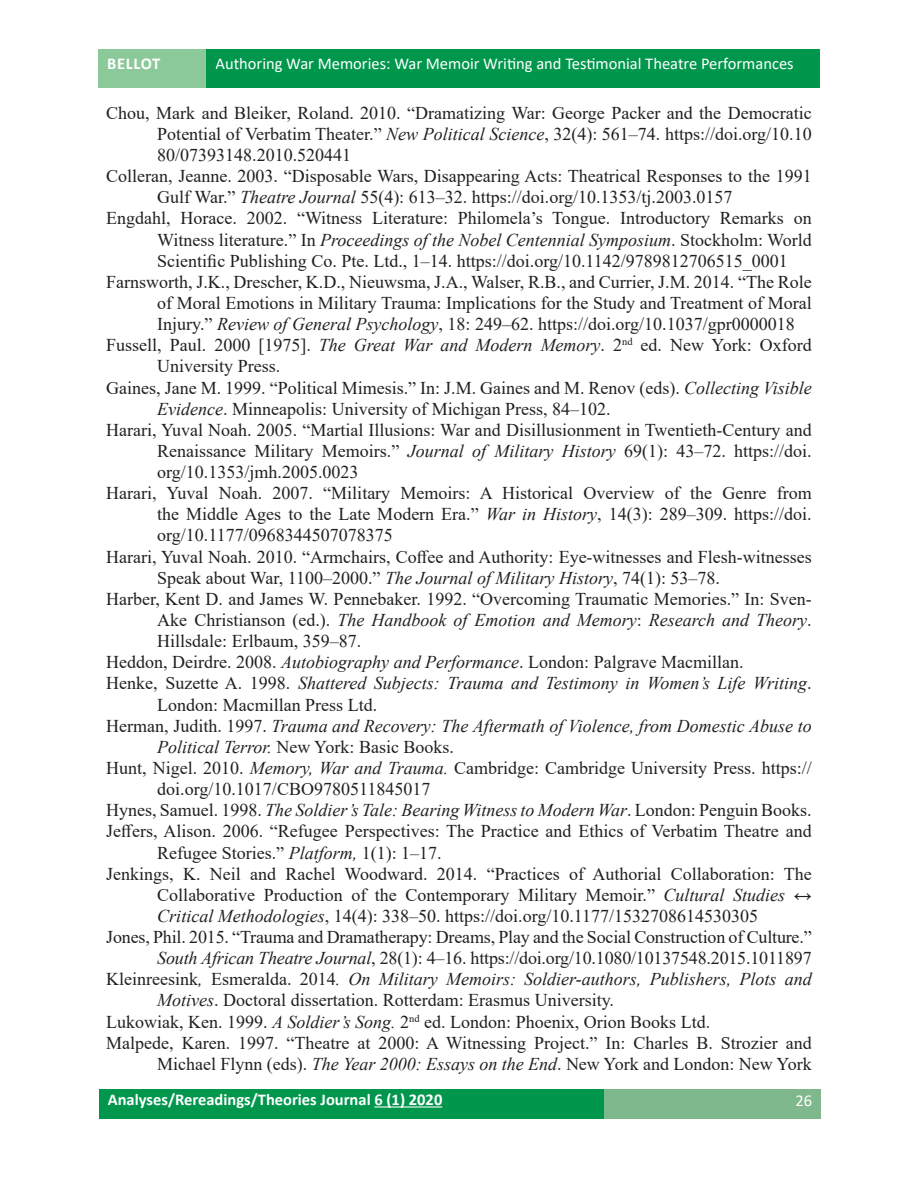
<style>
.page{position:relative;width:918px;height:1188px;background:#fff}
.page>*{position:absolute;margin:0;border:0;box-sizing:border-box;transform-origin:0 0}
.literatura_tekst{font:18px/21.1px "Times New Roman";color:#231f20;text-align:justify}
.literatura_tekst-2{font:italic 18px/21.1px "Times New Roman";color:#231f20}
.t1{font:16.5px "Calibri";color:#fff}
.t2{font:700 16.5px "Calibri";color:#fff}
.s1{font-style:italic}
.s2{font-style:normal}
</style>
<div class="page">
<div style="left:99px;top:50px;width:108px;height:38px;background:#8cc99a"></div>
<div style="left:206px;top:50px;width:614px;height:38px;background:#00974d"></div>
<div style="left:604px;top:1089px;width:217px;height:29px;background:#7fb88d"></div>
<div style="left:99px;top:1089px;width:505px;height:29px;background:#00974d"></div>
<hr style="left:374px;top:1106px;width:68px;height:2px;background:#fff">
<p class="t2" style="left:107px;top:51px;width:55px">BELLOT</p>
<p class="t1" style="left:215px;top:52px;width:580px">Authoring War Memories: War Memoir Writing and Testimonial Theatre Performances</p>
<p class="literatura_tekst" style="left:157px;top:102px;width:656px;text-indent:-51px">Chou, Mark and Bleiker, Roland. 2010. “Dramatizing War: George Packer and the Democratic Potential of Verbatim Theater.” <span class="s1">New Political Science</span>, 32(4): 561–74. https://doi.org/10.10<br>80/07393148.2010.520441</p>
<p class="literatura_tekst" style="left:157px;top:165px;width:656px;text-indent:-51px">Colleran, Jeanne. 2003. “Disposable Wars, Disappearing Acts: Theatrical Responses to the 1991<br>Gulf War.” <span class="s1">Theatre Journal</span> 55(4): 613–32. https://doi.org/10.1353/tj.2003.0157</p>
<p class="literatura_tekst" style="left:157px;top:207px;width:656px;text-indent:-51px">Engdahl, Horace. 2002. “Witness Literature: Philomela’s Tongue. Introductory Remarks on Witness literature.” In <span class="s1">Proceedings of the Nobel Centennial Symposium</span>. Stockholm: World Scientific Publishing Co. Pte. Ltd., 1–14. https://doi.org/10.1142/9789812706515_0001</p>
<p class="literatura_tekst" style="left:157px;top:271px;width:656px;text-indent:-51px">Farnsworth, J.K., Drescher, K.D., Nieuwsma, J.A., Walser, R.B., and Currier, J.M. 2014. “The Role of Moral Emotions in Military Trauma: Implications for the Study and Treatment of Moral Injury.” <span class="s1">Review of General Psychology</span>, 18: 249–62. https://doi.org/10.1037/gpr0000018</p>
<p class="literatura_tekst" style="left:157px;top:334px;width:656px;text-indent:-51px">Fussell, Paul. 2000 [1975]. <span class="s1">The Great War and Modern Memory</span>. 2<sup>nd</sup> ed. New York: Oxford<br>University Press.</p>
<p class="literatura_tekst" style="left:157px;top:376px;width:656px;text-indent:-51px">Gaines, Jane M. 1999. “Political Mimesis.” In: J.M. Gaines and M. Renov (eds). <span class="s1">Collecting Visible<br>Evidence</span>. Minneapolis: University of Michigan Press, 84–102.</p>
<p class="literatura_tekst" style="left:157px;top:419px;width:656px;text-indent:-51px">Harari, Yuval Noah. 2005. “Martial Illusions: War and Disillusionment in Twentieth-Century and Renaissance Military Memoirs.” <span class="s1">Journal of Military History</span> 69(1): 43–72. https://doi. org/10.1353/jmh.2005.0023</p>
<p class="literatura_tekst" style="left:157px;top:482px;width:656px;text-indent:-51px">Harari, Yuval Noah. 2007. “Military Memoirs: A Historical Overview of the Genre from the Middle Ages to the Late Modern Era.” <span class="s1">War in History</span>, 14(3): 289–309. https://doi. org/10.1177/0968344507078375</p>
<p class="literatura_tekst" style="left:157px;top:545px;width:656px;text-indent:-51px">Harari, Yuval Noah. 2010. “Armchairs, Coffee and Authority: Eye-witnesses and Flesh-witnesses<br>Speak about War, 1100–2000.” <span class="s1">The Journal of Military History</span>, 74(1): 53–78.</p>
<p class="literatura_tekst" style="left:157px;top:588px;width:656px;text-indent:-51px">Harber, Kent D. and James W. Pennebaker. 1992. “Overcoming Traumatic Memories.” In: Sven-Ake Christianson (ed.). <span class="s1">The Handbook of Emotion and Memory</span>: <span class="s1">Research and Theory</span>.<br>Hillsdale: Erlbaum, 359–87.</p>
<p class="literatura_tekst" style="left:106px;top:651px;width:639px">Heddon, Deirdre. 2008. <span class="s1">Autobiography and Performance</span>. London: Palgrave Macmillan.</p>
<p class="literatura_tekst-2" style="left:157px;top:672px;width:656px;text-indent:-51px"><span class="s2">Henke, Suzette A. 1998.</span> Shattered Subjects: Trauma and Testimony in Women’s Life Writing<span class="s2">.<br>London: Macmillan Press Ltd.</span></p>
<p class="literatura_tekst-2" style="left:157px;top:715px;width:656px;text-indent:-51px"><span class="s2">Herman, Judith. 1997.</span> Trauma and Recovery: The Aftermath of Violence, from Domestic Abuse to<br>Political Terror. <span class="s2">New York: Basic Books.</span></p>
<p class="literatura_tekst" style="left:157px;top:757px;width:656px;text-indent:-51px">Hunt, Nigel. 2010. <span class="s1">Memory, War and Trauma.</span> Cambridge: Cambridge University Press. https:// doi.org/10.1017/CBO9780511845017</p>
<p class="literatura_tekst-2" style="left:106px;top:799px;width:707px"><span class="s2">Hynes, Samuel. 1998.</span> The Soldier’s Tale: Bearing Witness to Modern War<span class="s2">. London: Penguin Books.</span></p>
<p class="literatura_tekst" style="left:157px;top:820px;width:656px;text-indent:-51px">Jeffers, Alison. 2006. “Refugee Perspectives: The Practice and Ethics of Verbatim Theatre and<br>Refugee Stories.” <span class="s1">Platform,</span> 1(1): 1–17.</p>
<p class="literatura_tekst" style="left:157px;top:862px;width:656px;text-indent:-51px">Jenkings, K. Neil and Rachel Woodward. 2014. “Practices of Authorial Collaboration: The Collaborative Production of the Contemporary Military Memoir.” <span class="s1">Cultural Studies ↔ Critical Methodologies</span>, 14(4): 338–50. https://doi.org/10.1177/1532708614530305</p>
<p class="literatura_tekst" style="left:106px;top:926px;width:707px;text-align:right">Jones, Phil. 2015. “Trauma and Dramatherapy: Dreams, Play and the Social Construction of Culture.”<br><span class="s1">South African Theatre Journal</span>, 28(1): 4–16. https://doi.org/10.1080/10137548.2015.1011897</p>
<p class="literatura_tekst" style="left:157px;top:968px;width:656px;text-indent:-51px">Kleinreesink<span class="s1">,</span> Esmeralda. 2014<span class="s1">. On Military Memoirs: Soldier-authors, Publishers, Plots and<br>Motives</span>. Doctoral dissertation. Rotterdam: Erasmus University.</p>
<p class="literatura_tekst" style="left:106px;top:1010px;width:605px">Lukowiak, Ken. 1999. <span class="s1">A Soldier’s Song.</span> 2<sup>nd</sup> ed. London: Phoenix, Orion Books Ltd.</p>
<p class="literatura_tekst" style="left:106px;top:1032px;width:707px;text-align:right">Malpede, Karen. 1997. “Theatre at 2000: A Witnessing Project.” In: Charles B. Strozier and<br>Michael Flynn (eds). <span class="s1">The Year 2000: Essays on the End</span>. New York and London: New York</p>
<p class="t2" style="left:108px;top:1088px;width:336px">Analyses/Rereadings/Theories Journal 6 (1) 2020</p>
<p class="t1" style="left:795px;top:1089px;width:18px">26</p>
</div>
